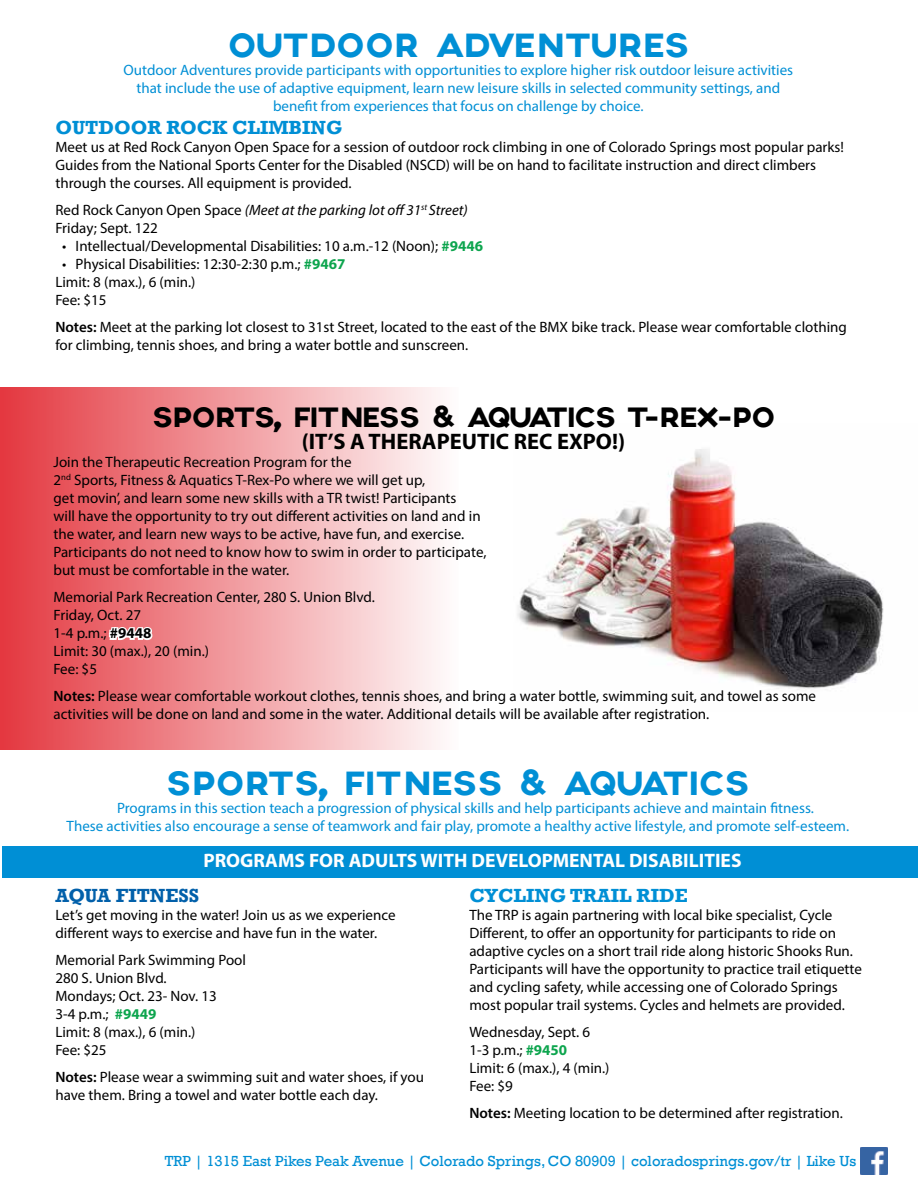
<style>
.page{position:relative;width:918px;height:1188px;background:#fff}
.page>*{position:absolute;margin:0;border:0;box-sizing:border-box;transform-origin:0 0}
.t1{font:36px "Axis";color:#008fd5}
.t2{font:30px "Axis";letter-spacing:-.03em;color:#000}
.t3{font:700 22.5px "Myriad Pro";color:#000}
.t4{font:700 19.5px "Myriad Pro";color:#fff}
.t5{font:700 19.5px "Rockwell";color:#008fd5}
.t6{font:700 19.5px "Rockwell";color:#0260aa}
.t7{font:15px/18px "Myriad Pro";color:#000}
.t8{font:15px/18px "Myriad Pro";color:#008fd5}
.t9{font:15px "Rockwell";color:#008fd5}
.s1{font-style:italic}
.s2{font-weight:700;color:#0da54e}
.s3{font-weight:600}
.s4{font-weight:700}
</style>
<div class="page">
<img style="left:517px;top:449px;width:367px;height:241px">
<div style="left:0;top:387px;width:459px;height:363px;background:linear-gradient(to right,#e3373f,#fefdfd)"></div>
<div style="left:2px;top:846px;width:916px;height:31px;background:#008fd5"></div>
<svg style="left:107px;top:618px;width:47px;height:24px"></svg>
<img style="left:861px;top:1147px;width:27px;height:27px">
<h1 class="t1" style="left:227px;top:24px;width:464px">OUTDOOR ADVENTURES</h1>
<p class="t8" style="left:124px;top:61px;width:671px;text-align:center">Outdoor Adventures provide participants with opportunities to explore higher risk outdoor leisure activities that include the use of adaptive equipment, learn new leisure skills in selected community settings, and benefit from experiences that focus on challenge by choice.</p>
<h3 class="t5" style="left:55px;top:116px;width:289px">OUTDOOR ROCK CLIMBING</h3>
<p class="t7" style="left:55px;top:138px;width:790px">Meet us at Red Rock Canyon Open Space for a session of outdoor rock climbing in one of Colorado Springs most popular parks!<br>Guides from the National Sports Center for the Disabled (NSCD) will be on hand to facilitate instruction and direct climbers through the courses. All equipment is provided.</p>
<p class="t7" style="left:55px;top:201px;width:414px">Red Rock Canyon Open Space <span class="s1">(Meet at the parking lot off 31</span><sup>st</sup> <span class="s1">Street)<br></span>Friday; Sept. 122</p>
<p class="t7" style="left:62px;top:237px;width:422px">• Intellectual/Developmental Disabilities: 10 a.m.-12 (Noon); <span class="s2">#9446</span></p>
<p class="t7" style="left:55px;top:255px;width:291px;text-indent:7px">• Physical Disabilities: 12:30-2:30 p.m.; <span class="s2">#9467<br></span>Limit: 8 (max.), 6 (min.)<br>Fee: $15</p>
<p class="t7" style="left:55px;top:318px;width:793px"><span class="s3">Notes:</span> Meet at the parking lot closest to 31st Street, located to the east of the BMX bike track. Please wear comfortable clothing for climbing, tennis shoes, and bring a water bottle and sunscreen.</p>
<h2 class="t2" style="left:152px;top:399px;width:624px">SPORTS, FITNESS &amp; AQUATICS T-REX-PO</h2>
<h3 class="t3" style="left:302px;top:427px;width:325px">(IT’S A THERAPEUTIC REC EXPO!)</h3>
<p class="t7" style="left:53px;top:453px;width:434px">Join the Therapeutic Recreation Program for the<br>2<sup>nd</sup> Sports, Fitness &amp; Aquatics T-Rex-Po where we will get up,<br>get movin’, and learn some new skills with a TR twist! Participants<br>will have the opportunity to try out different activities on land and in the water, and learn new ways to be active, have fun, and exercise.<br>Participants do not need to know how to swim in order to participate, but must be comfortable in the water.</p>
<p class="t7" style="left:53px;top:588px;width:323px">Memorial Park Recreation Center, 280 S. Union Blvd.<br>Friday, Oct. 27<br>1-4 p.m.; <span class="s4">#9448<br></span>Limit: 30 (max.), 20 (min.)<br>Fee: $5</p>
<p class="t7" style="left:53px;top:687px;width:764px"><span class="s3">Notes:</span> Please wear comfortable workout clothes, tennis shoes, and bring a water bottle, swimming suit, and towel as some activities will be done on land and some in the water. Additional details will be available after registration.</p>
<h1 class="t1" style="left:166px;top:762px;width:585px">SPORTS, FITNESS &amp; AQUATICS</h1>
<p class="t8" style="left:67px;top:799px;width:784px;text-indent:50px">Programs in this section teach a progression of physical skills and help participants achieve and maintain fitness.<br>These activities also encourage a sense of teamwork and fair play, promote a healthy active lifestyle, and promote self-esteem.</p>
<h3 class="t4" style="left:203px;top:848px;width:540px">PROGRAMS FOR ADULTS WITH DEVELOPMENTAL DISABILITIES</h3>
<h3 class="t6" style="left:55px;top:884px;width:145px">AQUA FITNESS</h3>
<p class="t7" style="left:55px;top:906px;width:342px">Let’s get moving in the water! Join us as we experience different ways to exercise and have fun in the water.</p>
<p class="t7" style="left:55px;top:951px;width:192px">Memorial Park Swimming Pool<br>280 S. Union Blvd.<br>Mondays; Oct. 23- Nov. 13<br>3-4 p.m.; <span class="s2">#9449<br></span>Limit: 8 (max.), 6 (min.)<br>Fee: $25</p>
<p class="t7" style="left:55px;top:1068px;width:370px"><span class="s3">Notes:</span> Please wear a swimming suit and water shoes, if you have them. Bring a towel and water bottle each day.</p>
<h3 class="t5" style="left:469px;top:884px;width:220px">CYCLING TRAIL RIDE</h3>
<p class="t7" style="left:469px;top:906px;width:394px">The TRP is again partnering with local bike specialist, Cycle Different, to offer an opportunity for participants to ride on adaptive cycles on a short trail ride along historic Shooks Run.<br>Participants will have the opportunity to practice trail etiquette and cycling safety, while accessing one of Colorado Springs most popular trail systems. Cycles and helmets are provided.</p>
<p class="t7" style="left:469px;top:1023px;width:142px">Wednesday, Sept. 6<br>1-3 p.m.; <span class="s2">#9450<br></span>Limit: 6 (max.), 4 (min.)<br>Fee: $9</p>
<p class="t7" style="left:469px;top:1104px;width:375px"><span class="s3">Notes:</span> Meeting location to be determined after registration.</p>
<p class="t9" style="left:165px;top:1152px;width:693px">TRP | 1315 East Pikes Peak Avenue | Colorado Springs, CO 80909 | coloradosprings.gov/tr | Like Us</p>
</div>
